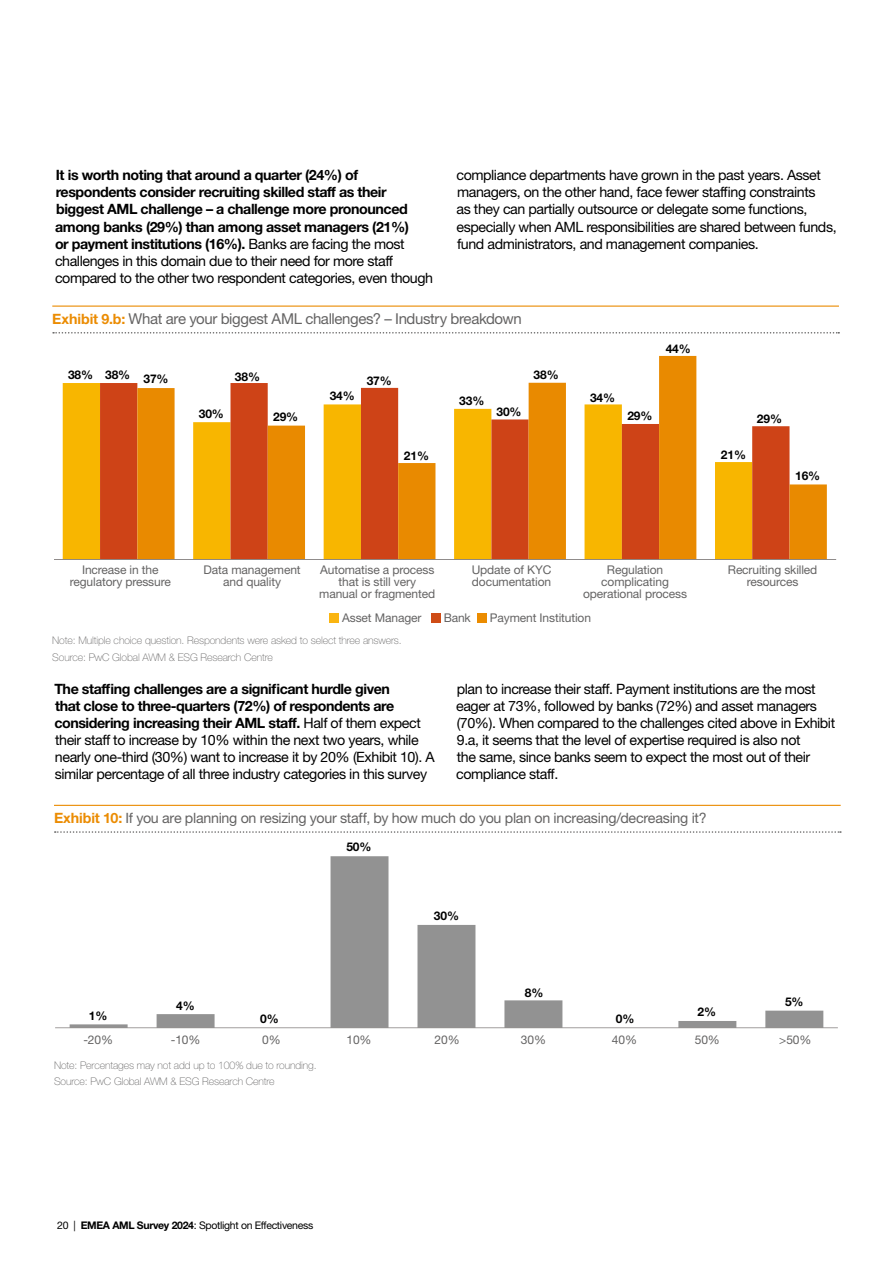
<style>
.page{position:relative;width:893px;height:1263px;background:#fff}
.page>*{position:absolute;margin:0;border:0;box-sizing:border-box;transform-origin:0 0}
.t1{font:15px "Helvetica Neue LT Std";letter-spacing:-.025em;color:#646363}
.t2{font:14.25px/17.1px "Helvetica Neue LT Std";letter-spacing:-.03em;color:#000}
.t3{font:700 14.25px/17.1px "Helvetica Neue LT Std";letter-spacing:-.03em;color:#000}
.t4{font:14.25px "Helvetica Neue LT Std";letter-spacing:-.02em;color:#646363}
.t5{font:12px/12px "Helvetica Neue LT Std";letter-spacing:-.01em;color:#646363;text-align:center}
.t6{font:700 12px "Helvetica Neue LT Std";letter-spacing:-.01em;color:#000}
.t7{font:100 10.5px/16.8px "Helvetica Neue LT Std";letter-spacing:-.01em;color:#646363}
.t8{font:10.5px "Helvetica Neue LT Std";letter-spacing:-.03em;color:#000}
.s1{font-weight:400}
.s2{font-weight:700;font-size:14.25px;color:#eb8c03}
.s3{font-weight:700}
.s4{font-weight:700;color:#eb8c03}
</style>
<div class="page">
<hr style="left:52px;top:306px;width:787px;height:1px;background:#eb8c03">
<svg style="left:53px;top:332px;width:786px;height:2px"></svg>
<div style="left:63px;top:383px;width:37px;height:176px;background:#f8b600"></div>
<div style="left:100px;top:383px;width:37px;height:176px;background:#ce4317"></div>
<svg style="left:137px;top:356px;width:690px;height:203px"></svg>
<hr style="left:54px;top:559px;width:782px;height:1px;background:#868281">
<div style="left:330px;top:613px;width:9px;height:10px;background:#fab511"></div>
<div style="left:431px;top:613px;width:10px;height:10px;background:#cf4c16"></div>
<div style="left:477px;top:613px;width:10px;height:10px;background:#eb8c00"></div>
<hr style="left:54px;top:805px;width:787px;height:1px;background:#eb8c03">
<svg style="left:55px;top:831px;width:786px;height:2px"></svg>
<svg style="left:70px;top:856px;width:753px;height:171px"></svg>
<hr style="left:55px;top:1027px;width:783px;height:1px;background:#868281">
<p class="t3" style="left:55px;top:166px;width:380px">It is worth noting that around a quarter (24%) of respondents consider recruiting skilled staff as their biggest AML challenge – a challenge more pronounced among banks (29%) than among asset managers (21%)<br>or payment institutions (16%). <span class="s1">Banks are facing the most challenges in this domain due to their need for more staff compared to the other two respondent categories, even though</span></p>
<p class="t2" style="left:456px;top:166px;width:382px">compliance departments have grown in the past years. Asset managers, on the other hand, face fewer staffing constraints<br>as they can partially outsource or delegate some functions, especially when AML responsibilities are shared between funds, fund administrators, and management companies.</p>
<p class="t1" style="left:52px;top:309px;width:471px"><span class="s2">Exhibit 9.b:</span> What are your biggest AML challenges? – Industry breakdown</p>
<p class="t6" style="left:68px;top:367px;width:64px">38% 38%</p>
<p class="t6" style="left:235px;top:369px;width:27px">38%</p>
<p class="t6" style="left:143px;top:371px;width:27px">37%</p>
<p class="t6" style="left:367px;top:374px;width:27px">37%</p>
<p class="t6" style="left:534px;top:367px;width:27px">38%</p>
<p class="t6" style="left:330px;top:388px;width:27px">34%</p>
<p class="t6" style="left:590px;top:391px;width:27px">34%</p>
<p class="t6" style="left:459px;top:393px;width:27px">33%</p>
<p class="t6" style="left:666px;top:342px;width:27px">44%</p>
<p class="t6" style="left:199px;top:407px;width:27px">30%</p>
<p class="t6" style="left:496px;top:404px;width:27px">30%</p>
<p class="t6" style="left:273px;top:410px;width:27px">29%</p>
<p class="t6" style="left:627px;top:408px;width:27px">29%</p>
<p class="t6" style="left:757px;top:411px;width:27px">29%</p>
<p class="t6" style="left:404px;top:448px;width:27px">21%</p>
<p class="t6" style="left:721px;top:448px;width:27px">21%</p>
<p class="t6" style="left:795px;top:468px;width:27px">16%</p>
<p class="t5" style="left:70px;top:563px;width:102px">Increase in the regulatory pressure</p>
<p class="t5" style="left:204px;top:563px;width:99px">Data management and quality</p>
<p class="t5" style="left:319px;top:563px;width:117px">Automatise a process that is still very manual or fragmented</p>
<p class="t5" style="left:472px;top:563px;width:81px;text-align:left">Update of KYC documentation</p>
<p class="t5" style="left:583px;top:563px;width:105px">Regulation complicating operational process</p>
<p class="t5" style="left:728px;top:563px;width:91px">Recruiting skilled resources</p>
<p class="t5" style="left:342px;top:611px;width:81px">Asset Manager</p>
<p class="t5" style="left:444px;top:611px;width:29px">Bank</p>
<p class="t5" style="left:490px;top:611px;width:103px">Payment Institution</p>
<p class="t7" style="left:52px;top:632px;width:351px">Note: Multiple choice question. Respondents were asked to select three answers.<br>Source: PwC Global AWM &amp; ESG Research Centre</p>
<p class="t2" style="left:54px;top:680px;width:382px"><span class="s3">The staffing challenges are a significant hurdle given<br>that close to three-quarters (72%) of respondents are considering increasing their AML staff.</span> Half of them expect their staff to increase by 10% within the next two years, while nearly one-third (30%) want to increase it by 20% (Exhibit 10). A similar percentage of all three industry categories in this survey</p>
<p class="t2" style="left:456px;top:680px;width:380px">plan to increase their staff. Payment institutions are the most eager at 73%, followed by banks (72%) and asset managers (70%). When compared to the challenges cited above in Exhibit 9.a, it seems that the level of expertise required is also not<br>the same, since banks seem to expect the most out of their compliance staff.</p>
<p class="t4" style="left:54px;top:809px;width:654px"><span class="s4">Exhibit 10:</span> If you are planning on resizing your staff, by how much do you plan on increasing/decreasing it?</p>
<p class="t6" style="left:89px;top:1008px;width:20px">1%</p>
<p class="t6" style="left:346px;top:839px;width:27px">50%</p>
<p class="t6" style="left:434px;top:909px;width:27px">30%</p>
<p class="t6" style="left:525px;top:985px;width:20px">8%</p>
<p class="t6" style="left:176px;top:998px;width:20px">4%</p>
<p class="t6" style="left:785px;top:994px;width:20px">5%</p>
<p class="t6" style="left:697px;top:1004px;width:20px">2%</p>
<p class="t6" style="left:260px;top:1011px;width:20px">0%</p>
<p class="t6" style="left:616px;top:1011px;width:20px">0%</p>
<p class="t5" style="left:83px;top:1033px;width:31px">-20%</p>
<p class="t5" style="left:171px;top:1033px;width:31px">-10%</p>
<p class="t5" style="left:262px;top:1033px;width:20px">0%</p>
<p class="t5" style="left:347px;top:1033px;width:27px">10%</p>
<p class="t5" style="left:435px;top:1033px;width:27px">20%</p>
<p class="t5" style="left:521px;top:1033px;width:27px">30%</p>
<p class="t5" style="left:612px;top:1033px;width:27px">40%</p>
<p class="t5" style="left:695px;top:1033px;width:27px">50%</p>
<p class="t5" style="left:779px;top:1033px;width:34px">&gt;50%</p>
<p class="t7" style="left:54px;top:1056px;width:264px">Note: Percentages may not add up to 100% due to rounding.<br>Source: PwC Global AWM &amp; ESG Research Centre</p>
<p class="t8" style="left:57px;top:1219px;width:258px">20 | <span class="s3">EMEA AML Survey 2024</span>: Spotlight on Effectiveness</p>
</div>
